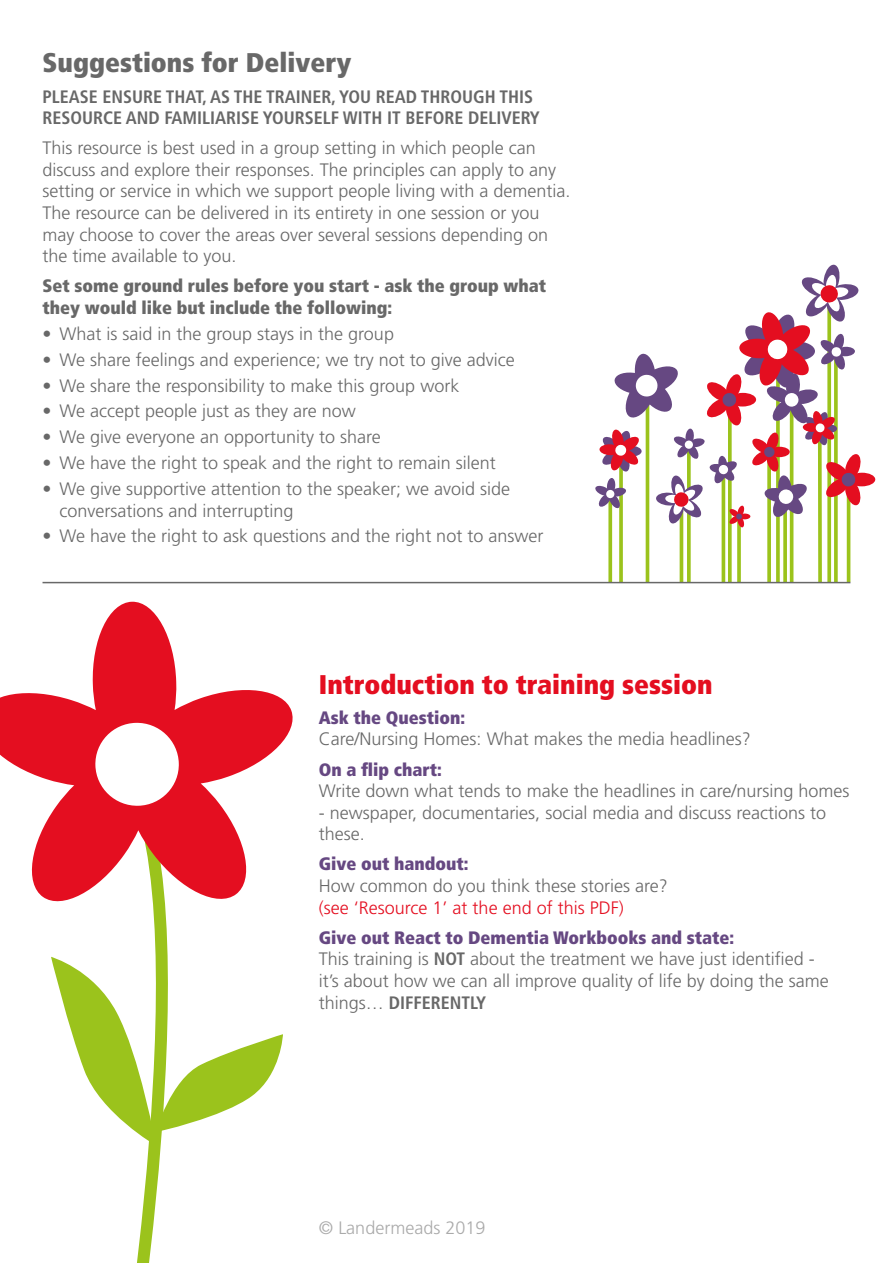
<style>
.page{position:relative;width:893px;height:1263px;background:#fff}
.page>*{position:absolute;margin:0;border:0;box-sizing:border-box;transform-origin:0 0}
.t1{font:900 condensed 27px "Frutiger";color:#e40e20}
.t2{font:900 condensed 27px "Frutiger";color:#686868}
.t3{font:300 18px/21.6px "Frutiger";color:#686868}
.t4{font:700 condensed 18px/21.6px "Frutiger";color:#686868}
.t5{font:900 condensed 18px/21.6px "Frutiger";color:#686868}
.t6{font:900 condensed 18px "Frutiger";color:#664882}
.t7{font:300 18px "Frutiger";color:#e40e20}
.t8{font:300 18px "Frutiger";color:#aaa}
.s1{font-weight:900;font-stretch:condensed;color:#664882}
.s2{font-weight:700;font-stretch:condensed}
</style>
<div class="page">
<svg style="left:51px;top:957px;width:232px;height:158px"></svg>
<svg style="left:104px;top:910px;width:110px;height:353px"></svg>
<svg style="left:0;top:601px;width:293px;height:309px"></svg>
<svg style="left:95px;top:722px;width:84px;height:84px"></svg>
<svg style="left:783px;top:528px;width:4px;height:54px"></svg>
<svg style="left:834px;top:528px;width:4px;height:54px"></svg>
<svg style="left:827px;top:528px;width:4px;height:54px"></svg>
<svg style="left:728px;top:528px;width:4px;height:54px"></svg>
<svg style="left:818px;top:528px;width:4px;height:54px"></svg>
<hr style="left:847px;top:481px;width:3px;height:122px;background:#9bc31c">
<svg style="left:767px;top:528px;width:4px;height:54px"></svg>
<svg style="left:737px;top:528px;width:4px;height:54px"></svg>
<hr style="left:722px;top:470px;width:3px;height:133px;background:#9bc31c">
<svg style="left:687px;top:528px;width:4px;height:54px"></svg>
<hr style="left:680px;top:501px;width:3px;height:102px;background:#9bc31c">
<svg style="left:619px;top:528px;width:4px;height:54px"></svg>
<svg style="left:608px;top:528px;width:4px;height:54px"></svg>
<hr style="left:790px;top:400px;width:3px;height:202px;background:#9bc31c">
<svg style="left:776px;top:528px;width:4px;height:54px"></svg>
<hr style="left:646px;top:386px;width:3px;height:216px;background:#9bc31c">
<div style="left:848px;top:473px;width:27px;height:13px;background:#e40e20;border-radius:50%"></div>
<svg style="left:595px;top:264px;width:267px;height:264px"></svg>
<div style="left:595px;top:583px;width:262px;height:29px;background:#fff"></div>
<hr style="left:43px;top:582px;width:807px;height:1px;background:#686868">
<h1 class="t2" style="left:43px;top:47px;width:310px">Suggestions for Delivery</h1>
<p class="t4" style="left:43px;top:86px;width:499px">PLEASE ENSURE THAT, AS THE TRAINER, YOU READ THROUGH THIS<br>RESOURCE AND FAMILIARISE YOURSELF WITH IT BEFORE DELIVERY</p>
<p class="t3" style="left:43px;top:137px;width:530px">This resource is best used in a group setting in which people can discuss and explore their responses. The principles can apply to any setting or service in which we support people living with a dementia.<br>The resource can be delivered in its entirety in one session or you may choose to cover the areas over several sessions depending on the time available to you.</p>
<p class="t5" style="left:43px;top:275px;width:505px">Set some ground rules before you start - ask the group what they would like but include the following:</p>
<p class="t3" style="left:43px;top:323px;width:353px">• What is said in the group stays in the group</p>
<p class="t3" style="left:43px;top:349px;width:474px">• We share feelings and experience; we try not to give advice</p>
<p class="t3" style="left:43px;top:374px;width:418px">• We share the responsibility to make this group work</p>
<p class="t3" style="left:43px;top:400px;width:315px">• We accept people just as they are now</p>
<p class="t3" style="left:43px;top:426px;width:340px">• We give everyone an opportunity to share</p>
<p class="t3" style="left:43px;top:452px;width:455px">• We have the right to speak and the right to remain silent</p>
<p class="t3" style="left:60px;top:478px;width:452px;text-indent:-17px">• We give supportive attention to the speaker; we avoid side conversations and interrupting</p>
<p class="t3" style="left:43px;top:525px;width:502px">• We have the right to ask questions and the right not to answer</p>
<h1 class="t1" style="left:319px;top:668px;width:395px">Introduction to training session</h1>
<p class="t6" style="left:319px;top:706px;width:148px">Ask the Question:</p>
<p class="t3" style="left:319px;top:728px;width:433px">Care/Nursing Homes: What makes the media headlines?</p>
<p class="t6" style="left:319px;top:758px;width:124px">On a flip chart:</p>
<p class="t3" style="left:319px;top:780px;width:532px">Write down what tends to make the headlines in care/nursing homes</p>
<p class="t3" style="left:319px;top:802px;width:509px">- newspaper, documentaries, social media and discuss reactions to these.</p>
<p class="t6" style="left:319px;top:853px;width:151px">Give out handout:</p>
<p class="t3" style="left:319px;top:875px;width:350px">How common do you think these stories are?</p>
<p class="t7" style="left:319px;top:897px;width:306px">(see ‘Resource 1’ at the end of this PDF)</p>
<p class="t3" style="left:319px;top:927px;width:511px"><span class="s1">Give out React to Dementia Workbooks and state:<br></span>This training is <span class="s2">NOT</span> about the treatment we have just identified - it’s about how we can all improve quality of life by doing the same things… <span class="s2">DIFFERENTLY</span></p>
<p class="t8" style="left:319px;top:1217px;width:168px">© Landermeads 2019</p>
</div>
